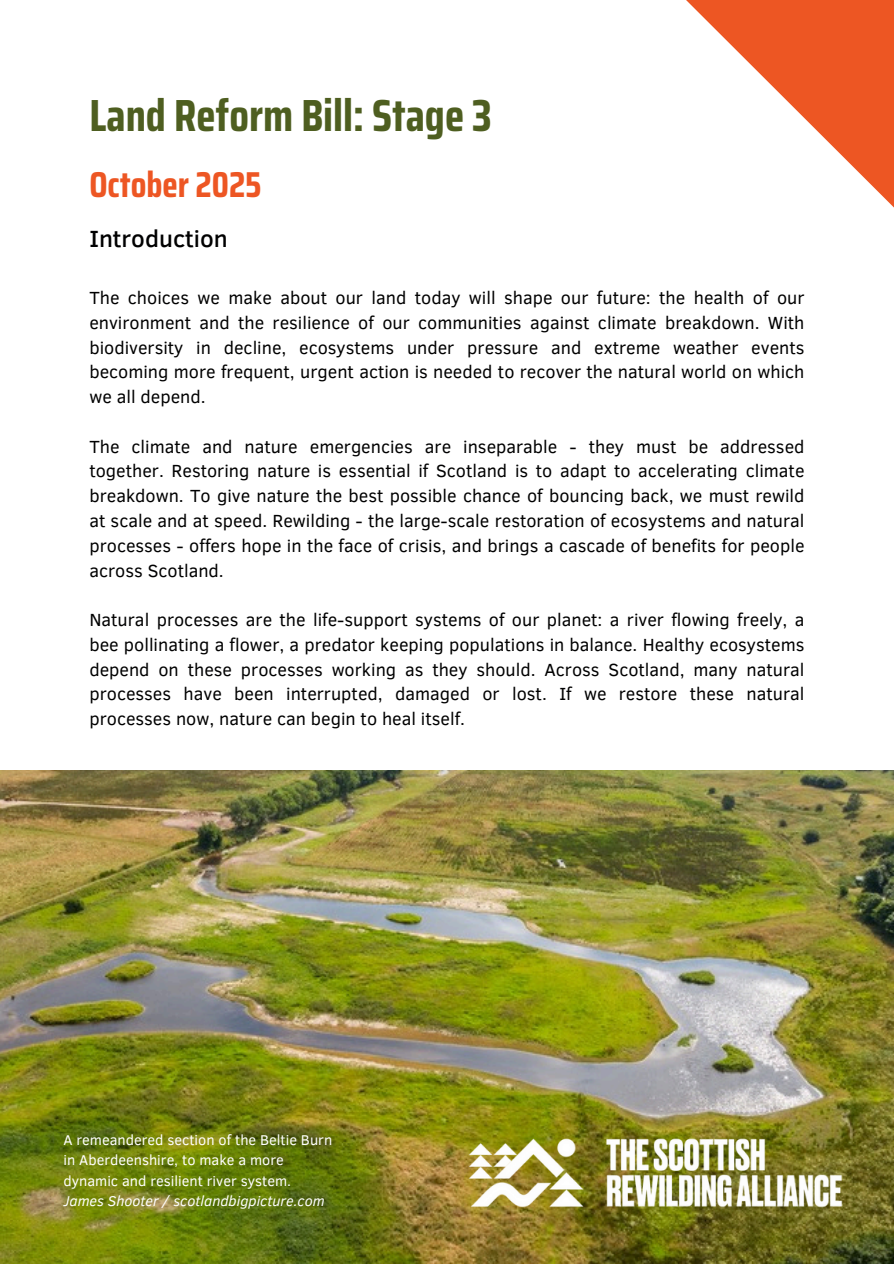
<style>
.page{position:relative;width:894px;height:1264px;background:#fff}
.page>*{position:absolute;margin:0;border:0;box-sizing:border-box;transform-origin:0 0}
.t1{font:700 45px "Saira Condensed";color:#4e5e20}
.t2{font:700 36px "Saira Condensed";color:#ed5623}
.t3{font:500 24px "Clear Sans";color:#000001}
.t4{font:18px/24.8px "Clear Sans";color:#000001;text-align:justify}
.t5{font:14.55px/20.2px "Clear Sans";color:#fff}
.t6{font:italic 14.55px "Clear Sans";color:#fff}
</style>
<div class="page">
<svg style="left:686px;top:0;width:207px;height:207px"></svg>
<img style="left:0;top:770px;width:893px;height:493px">
<img style="left:467px;top:1136px;width:376px;height:72px">
<h1 class="t1" style="left:89px;top:80px;width:404px">Land Reform Bill: Stage 3</h1>
<h2 class="t2" style="left:89px;top:156px;width:174px">October 2025</h2>
<h3 class="t3" style="left:89px;top:221px;width:140px">Introduction</h3>
<p class="t4" style="left:89px;top:284px;width:716px">The choices we make about our land today will shape our future: the health of our environment and the resilience of our communities against climate breakdown. With biodiversity in decline, ecosystems under pressure and extreme weather events becoming more frequent, urgent action is needed to recover the natural world on which we all depend.</p>
<p class="t4" style="left:89px;top:433px;width:716px">The climate and nature emergencies are inseparable - they must be addressed together. Restoring nature is essential if Scotland is to adapt to accelerating climate breakdown. To give nature the best possible chance of bouncing back, we must rewild at scale and at speed. Rewilding - the large-scale restoration of ecosystems and natural processes - offers hope in the face of crisis, and brings a cascade of benefits for people across Scotland.</p>
<p class="t4" style="left:89px;top:606px;width:716px">Natural processes are the life-support systems of our planet: a river flowing freely, a bee pollinating a flower, a predator keeping populations in balance. Healthy ecosystems depend on these processes working as they should. Across Scotland, many natural processes have been interrupted, damaged or lost. If we restore these natural processes now, nature can begin to heal itself.</p>
<p class="t5" style="left:63px;top:1129px;width:270px">A remeandered section of the Beltie Burn in Aberdeenshire, to make a more dynamic and resilient river system.</p>
<p class="t6" style="left:63px;top:1190px;width:262px">James Shooter / scotlandbigpicture.com</p>
</div>
